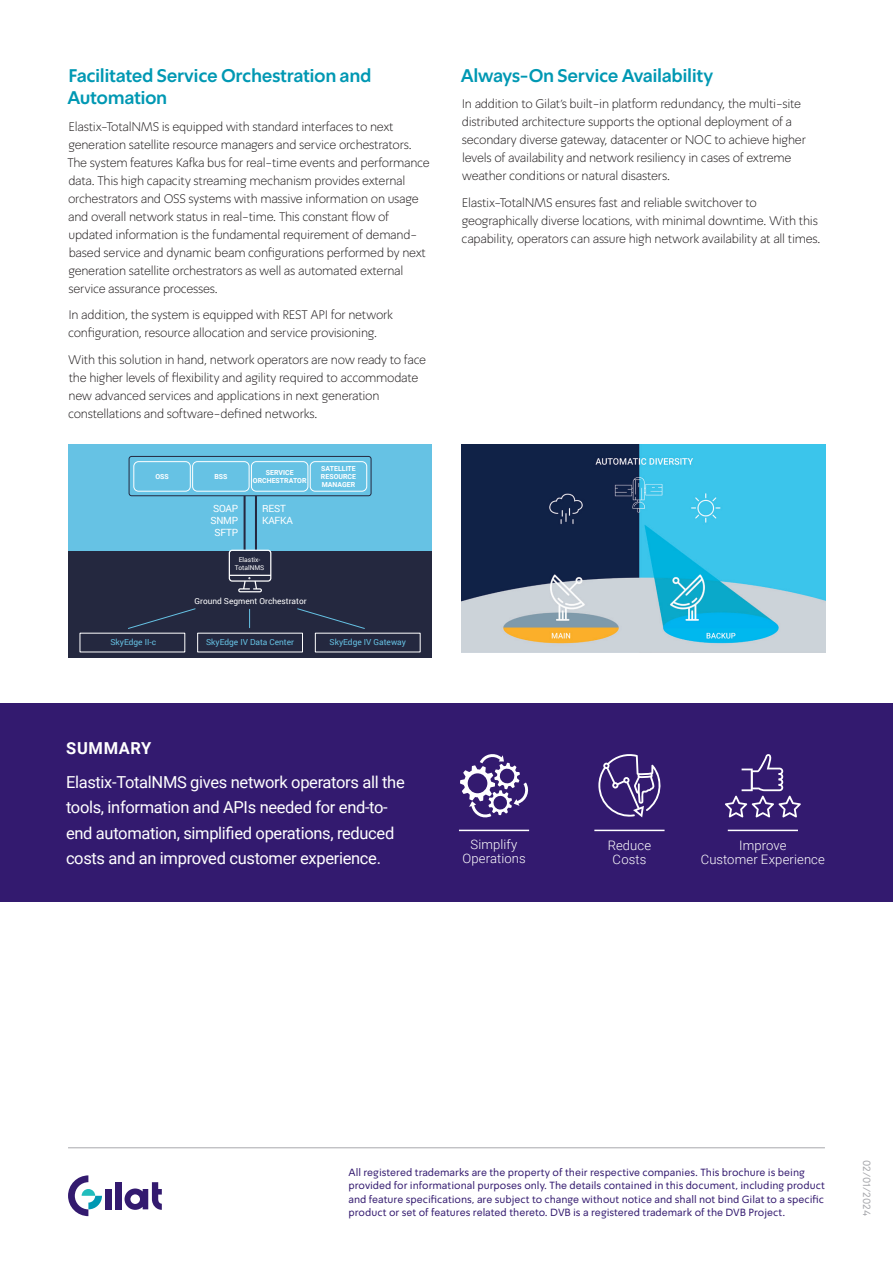
<style>
.page{position:relative;width:893px;height:1263px;background:#fff}
.page>*{position:absolute;margin:0;border:0;box-sizing:border-box;transform-origin:0 0}
.t1{font:700 18px "Simpler Pro";letter-spacing:-.02em;color:#0098b3}
.t2{font:16.5px "Roboto";letter-spacing:-.02em;color:#fff}
.t3{font:700 16.5px "Roboto";letter-spacing:.035em;color:#fff}
.t4{font:300 13.05px/14.5px "Roboto";letter-spacing:.01em;color:#fff;text-align:center}
.t5{font:300 12.75px/18px "Simpler Pro";letter-spacing:-.02em;color:#231f20}
.t6{font:10.5px/13.5px "Simpler Pro";color:#331a6f}
.t7{font:10.5px "Simpler Pro";color:#a8a9ad}
.t8{font:9.9px/12px "Roboto";letter-spacing:-.02em;color:#fff}
.t9{font:8.25px "Roboto";color:#66c2e4}
.t10{font:8.25px "Roboto";color:#fff}
.t11{font:700 6.9px/7.8px "Roboto";letter-spacing:.005em;color:#fff;text-align:justify}
.t12{font:6.6px "Roboto";color:#fff}
</style>
<div class="page">
<svg style="left:68px;top:1175px;width:34px;height:41px"></svg>
<div style="left:105px;top:1189px;width:6px;height:20px;background:#331a6f"></div>
<div style="left:115px;top:1182px;width:6px;height:27px;background:#331a6f"></div>
<svg style="left:125px;top:1182px;width:37px;height:28px"></svg>
<hr style="left:68px;top:1147px;width:757px;height:1px;background:#a8a9ad">
<div style="left:68px;top:444px;width:364px;height:214px;background:#24283f"></div>
<div style="left:68px;top:444px;width:364px;height:107px;background:#66c2e4"></div>
<hr style="left:255px;top:496px;width:2px;height:54px;background:#24283f">
<hr style="left:244px;top:496px;width:2px;height:54px;background:#24283f">
<svg style="left:249px;top:609px;width:1px;height:19px"></svg>
<svg style="left:297px;top:608px;width:68px;height:21px"></svg>
<svg style="left:128px;top:608px;width:68px;height:21px"></svg>
<svg style="left:229px;top:550px;width:42px;height:42px"></svg>
<div style="left:129px;top:456px;width:242px;height:40px;border:1px solid #24283f;border-radius:3px"></div>
<div style="left:133px;top:461px;width:58px;height:31px;border:1px solid #fff;border-radius:5px"></div>
<div style="left:192px;top:461px;width:58px;height:31px;border:1px solid #fff;border-radius:5px"></div>
<div style="left:251px;top:461px;width:57px;height:31px;border:1px solid #fff;border-radius:5px"></div>
<div style="left:310px;top:461px;width:57px;height:31px;border:1px solid #fff;border-radius:5px"></div>
<img style="left:461px;top:444px;width:364px;height:209px">
<div style="left:0;top:703px;width:893px;height:199px;background:#331a6f"></div>
<svg style="left:460px;top:754px;width:69px;height:64px"></svg>
<hr style="left:459px;top:830px;width:70px;height:1px;background:#fff">
<svg style="left:598px;top:754px;width:63px;height:64px"></svg>
<hr style="left:594px;top:830px;width:70px;height:1px;background:#fff">
<svg style="left:725px;top:754px;width:76px;height:63px"></svg>
<hr style="left:728px;top:830px;width:70px;height:1px;background:#fff">
<p class="t1" style="left:68px;top:64px;width:304px">Facilitated Service Orchestration and</p>
<p class="t1" style="left:68px;top:86px;width:101px">Automation</p>
<p class="t5" style="left:67px;top:117px;width:364px">Elastix-TotalNMS is equipped with standard interfaces to next generation satellite resource managers and service orchestrators.<br>The system features Kafka bus for real-time events and performance data. This high capacity streaming mechanism provides external orchestrators and OSS systems with massive information on usage and overall network status in real-time. This constant flow of</p>
<p class="t5" style="left:69px;top:243px;width:359px">based service and dynamic beam configurations performed by next</p>
<p class="t5" style="left:68px;top:225px;width:350px">updated information is the fundamental requirement of demand-</p>
<p class="t5" style="left:68px;top:261px;width:337px">generation satellite orchestrators as well as automated external service assurance processes.</p>
<p class="t5" style="left:68px;top:306px;width:327px">In addition, the system is equipped with REST API for network configuration, resource allocation and service provisioning.</p>
<p class="t5" style="left:68px;top:350px;width:360px">With this solution in hand, network operators are now ready to face the higher levels of flexibility and agility required to accommodate new advanced services and applications in next generation constellations and software-defined networks.</p>
<p class="t11" style="left:155px;top:472px;width:15px">OSS</p>
<p class="t9" style="left:110px;top:636px;width:47px">SkyEdge c-I I</p>
<p class="t11" style="left:214px;top:472px;width:15px">BSS</p>
<p class="t8" style="left:210px;top:502px;width:29px;text-align:center">SOAP<br>SNMP<br>SFTP</p>
<p class="t11" style="left:266px;top:468px;width:29px">SERVICE</p>
<p class="t11" style="left:253px;top:476px;width:55px">ORCHESTRATOR</p>
<p class="t8" style="left:262px;top:502px;width:32px">REST<br>KAFKA</p>
<p class="t12" style="left:239px;top:555px;width:23px">Elastix-</p>
<p class="t12" style="left:235px;top:563px;width:31px">TotalNMS</p>
<p class="t10" style="left:195px;top:595px;width:113px">Ground Segment Orchestrator</p>
<p class="t9" style="left:206px;top:636px;width:89px">SkyEdge IV Data Center</p>
<p class="t11" style="left:321px;top:465px;width:37px">SATELLITE RESOURCE MANAGER</p>
<p class="t9" style="left:330px;top:636px;width:78px">SkyEdge IV Gateway</p>
<p class="t1" style="left:461px;top:64px;width:254px">Always-On Service Availability</p>
<p class="t5" style="left:462px;top:95px;width:346px">In addition to Gilats’ built-in platform redundancy, the multi-site distributed architecture supports the optional deployment of a secondary diverse gateway, datacenter or NOC to achieve higher levels of availability and network resiliency in cases of extreme weather conditions or natural disasters.</p>
<p class="t5" style="left:461px;top:193px;width:361px">Elastix-TotalNMS ensures fast and reliable switchover to geographically diverse locations, with minimal downtime. With this capability, operators can assure high network availability at all times.</p>
<p class="t3" style="left:66px;top:736px;width:87px">SUMMARY</p>
<p class="t2" style="left:66px;top:770px;width:340px">Elastix-TotalNMS gives network operators all the</p>
<p class="t2" style="left:66px;top:821px;width:330px">end automation, simplified operations, reduced</p>
<p class="t2" style="left:66px;top:796px;width:323px">tools, information and APIs needed for end t o- -</p>
<p class="t2" style="left:66px;top:847px;width:316px">costs and an improved customer experience.</p>
<p class="t4" style="left:462px;top:836px;width:65px">Simplify<br>Operations</p>
<p class="t4" style="left:608px;top:837px;width:45px">Reduce<br>Costs</p>
<p class="t4" style="left:701px;top:837px;width:126px">Improve<br>Customer Experience</p>
<p class="t6" style="left:348px;top:1165px;width:478px">All registered trademarks are the property of their respective companies. This brochure is being provided for informational purposes only. The details contained in this document, including product and feature specifications, are subject to change without notice and shall not bind Gilat to a specific product or set of features related thereto. DVB is a registered trademark of the DVB Project.</p>
<p class="t7" style="left:873px;top:1160px;width:58px;rotate:90deg">02/01/2024</p>
</div>
